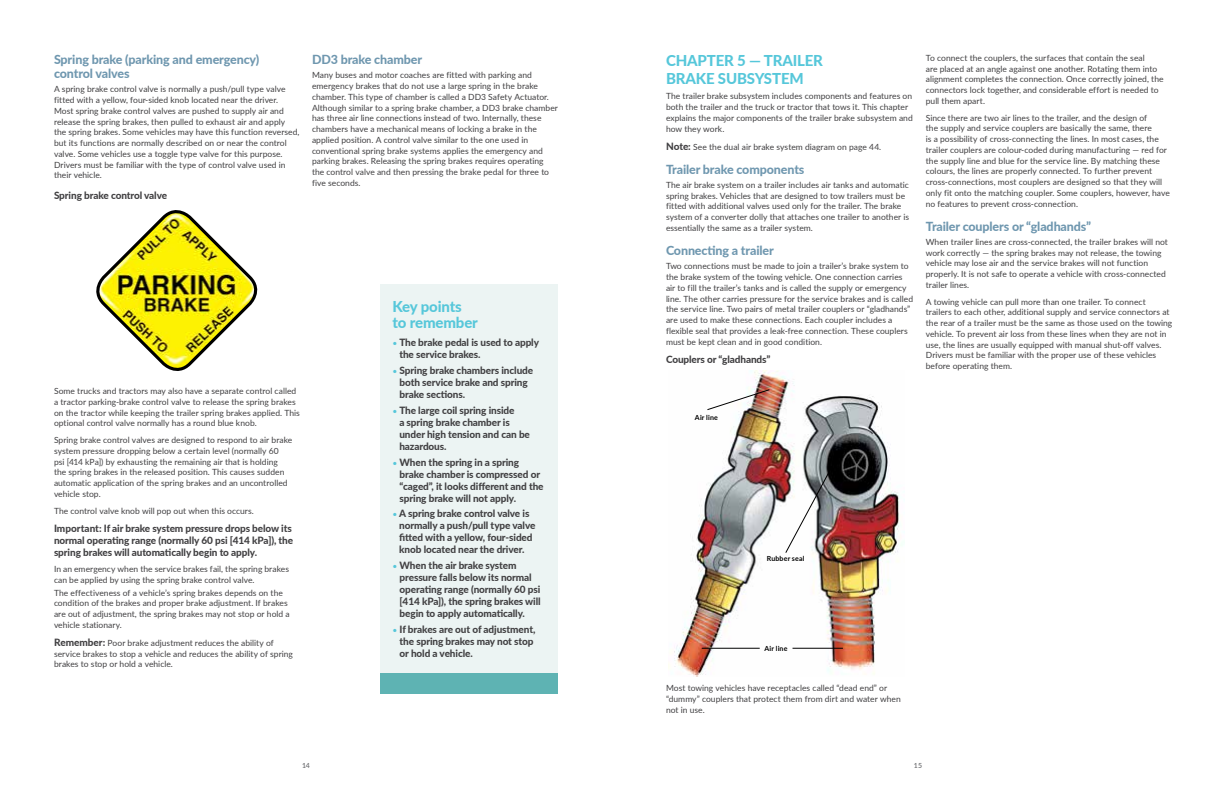
<style>
.page{position:relative;width:1224px;height:792px;background:#fff}
.page>*{position:absolute;margin:0;border:0;box-sizing:border-box;transform-origin:0 0}
.t1{font:800 15px/16px "Lato";letter-spacing:-.01em;color:#56c7da}
.t2{font:800 12.5px/14px "Lato";letter-spacing:-.01em;color:#6f97af}
.t3{font:800 10px/12px "Lato";letter-spacing:-.01em;color:#414042}
.t4{font:8.5px/10.8px "Lato";letter-spacing:.005em;color:#414042}
.t5{font:700 7px "Lato";letter-spacing:.02em;color:#000}
.t6{font:600 7px "Lato";color:#6d6e71}
.s1{font-weight:800;font-size:10px}
.s2{font-weight:400;font-size:8.5px;color:#56c7da}
</style>
<div class="page">
<div style="left:381px;top:284px;width:177px;height:410px;background:#ecf4f3"></div>
<div style="left:381px;top:673px;width:177px;height:21px;background:#5eb3b3"></div>
<img style="left:668px;top:370px;width:235px;height:306px">
<svg style="left:707px;top:389px;width:63px;height:22px"></svg>
<hr style="left:702px;top:648px;width:58px;height:1px;background:#000">
<hr style="left:793px;top:648px;width:50px;height:1px;background:#000">
<img style="left:785px;top:457px;width:52px;height:97px">
<svg style="left:96px;top:210px;width:162px;height:161px"></svg>
<h2 class="t2" style="left:54px;top:52px;width:207px">Spring brake (parking and emergency) control valves</h2>
<p class="t4" style="left:54px;top:84px;width:247px">A spring brake control valve is normally a push/pull type valve fitted with a yellow, four-sided knob located near the driver.<br>Most spring brake control valves are pushed to supply air and release the spring brakes, then pulled to exhaust air and apply the spring brakes. Some vehicles may have this function reversed, but its functions are normally described on or near the control valve. Some vehicles use a toggle type valve for this purpose.<br>Drivers must be familiar with the type of control valve used in their vehicle.</p>
<p class="t3" style="left:54px;top:189px;width:115px">Spring brake control valve</p>
<h2 class="t2" style="left:312px;top:52px;width:112px">DD3 brake chamber</h2>
<p class="t4" style="left:312px;top:70px;width:247px">Many buses and motor coaches are fitted with parking and emergency brakes that do not use a large spring in the brake chamber. This type of chamber is called a DD3 Safety Actuator.<br>Although similar to a spring brake chamber, a DD3 brake chamber has three air line connections instead of two. Internally, these chambers have a mechanical means of locking a brake in the applied position. A control valve similar to the one used in conventional spring brake systems applies the emergency and parking brakes. Releasing the spring brakes requires operating the control valve and then pressing the brake pedal for three to five seconds.</p>
<p class="t4" style="left:54px;top:385px;width:247px">Some trucks and tractors may also have a separate control called a tractor parking-brake control valve to release the spring brakes on the tractor while keeping the trailer spring brakes applied. This optional control valve normally has a round blue knob.</p>
<p class="t4" style="left:54px;top:434px;width:240px">Spring brake control valves are designed to respond to air brake system pressure dropping below a certain level (normally 60<br>psi [414 kPa]) by exhausting the remaining air that is holding<br>the spring brakes in the released position. This causes sudden automatic application of the spring brakes and an uncontrolled vehicle stop.</p>
<p class="t4" style="left:54px;top:505px;width:201px">The control valve knob will pop out when this occurs.</p>
<p class="t3" style="left:54px;top:522px;width:241px">Important: If air brake system pressure drops below its normal operating range (normally 60 psi [414 kPa]), the spring brakes will automatically begin to apply.</p>
<p class="t4" style="left:54px;top:564px;width:237px">In an emergency when the service brakes fail, the spring brakes can be applied by using the spring brake control valve.</p>
<p class="t4" style="left:54px;top:587px;width:237px">The effectiveness of a vehicle’s spring brakes depends on the condition of the brakes and proper brake adjustment. If brakes are out of adjustment, the spring brakes may not stop or hold a vehicle stationary.</p>
<p class="t4" style="left:54px;top:637px;width:241px"><span class="s1">Remember:</span> Poor brake adjustment reduces the ability of service brakes to stop a vehicle and reduces the ability of spring brakes to stop or hold a vehicle.</p>
<h1 class="t1" style="left:393px;top:298px;width:87px">Key points to remember</h1>
<p class="t3" style="left:399px;top:336px;width:141px;text-indent:-7px"><span class="s2">•</span> The brake pedal is used to apply the service brakes.</p>
<p class="t3" style="left:400px;top:364px;width:135px;text-indent:-7px"><span class="s2">•</span> Spring brake chambers include both service brake and spring brake sections.</p>
<p class="t3" style="left:399px;top:404px;width:132px;text-indent:-7px"><span class="s2">•</span> The large coil spring inside<br>a spring brake chamber is under high tension and can be hazardous.</p>
<p class="t3" style="left:400px;top:456px;width:146px;text-indent:-7px"><span class="s2">•</span> When the spring in a spring brake chamber is compressed or “caged”, it looks different and the spring brake will not apply.</p>
<p class="t3" style="left:399px;top:507px;width:138px;text-indent:-7px"><span class="s2">•</span> A spring brake control valve is normally a push/pull type valve fitted with a yellow, four-sided knob located near the driver.</p>
<p class="t3" style="left:400px;top:559px;width:143px;text-indent:-7px"><span class="s2">•</span> When the air brake system pressure falls below its normal operating range (normally 60 psi [414 kPa]), the spring brakes will begin to apply automatically.</p>
<p class="t3" style="left:400px;top:623px;width:137px;text-indent:-7px"><span class="s2">•</span> If brakes are out of adjustment, the spring brakes may not stop or hold a vehicle.</p>
<h1 class="t1" style="left:666px;top:51px;width:159px;line-height:18px">CHAPTER 5 — TRAILER<br>BRAKE SUBSYSTEM</h1>
<p class="t4" style="left:666px;top:90px;width:248px">The trailer brake subsystem includes components and features on both the trailer and the truck or tractor that tows it. This chapter explains the major components of the trailer brake subsystem and how they work.</p>
<p class="t4" style="left:666px;top:141px;width:217px"><span class="s1">Note:</span> See the dual air brake system diagram on page 44.</p>
<h2 class="t2" style="left:666px;top:161px;width:140px">Trailer brake components</h2>
<p class="t4" style="left:666px;top:179px;width:245px">The air brake system on a trailer includes air tanks and automatic spring brakes. Vehicles that are designed to tow trailers must be fitted with additional valves used only for the trailer. The brake system of a converter dolly that attaches one trailer to another is essentially the same as a trailer system.</p>
<h2 class="t2" style="left:666px;top:243px;width:109px">Connecting a trailer</h2>
<p class="t4" style="left:666px;top:260px;width:249px">Two connections must be made to join a trailer’s brake system to the brake system of the towing vehicle. One connection carries air to fill the trailer’s tanks and is called the supply or emergency line. The other carries pressure for the service brakes and is called the service line. Two pairs of metal trailer couplers or “gladhands” are used to make these connections. Each coupler includes a flexible seal that provides a leak-free connection. These couplers must be kept clean and in good condition.</p>
<p class="t3" style="left:666px;top:352px;width:106px">Couplers or “gladhands”</p>
<p class="t4" style="left:926px;top:52px;width:239px">To connect the couplers, the surfaces that contain the seal<br>are placed at an angle against one another. Rotating them into alignment completes the connection. Once correctly joined, the connectors lock together, and considerable effort is needed to pull them apart.</p>
<p class="t4" style="left:926px;top:112px;width:246px">Since there are two air lines to the trailer, and the design of<br>the supply and service couplers are basically the same, there<br>is a possibility of cross-connecting the lines. In most cases, the trailer couplers are colour-coded during manufacturing — red for the supply line and blue for the service line. By matching these colours, the lines are properly connected. To further prevent cross-connections, most couplers are designed so that they will only fit onto the matching coupler. Some couplers, however, have no features to prevent cross-connection.</p>
<h2 class="t2" style="left:926px;top:218px;width:167px">Trailer couplers or “gladhands”</h2>
<p class="t4" style="left:926px;top:236px;width:244px">When trailer lines are cross-connected, the trailer brakes will not work correctly — the spring brakes may not release, the towing vehicle may lose air and the service brakes will not function properly. It is not safe to operate a vehicle with cross-connected trailer lines.</p>
<p class="t4" style="left:926px;top:296px;width:248px">A towing vehicle can pull more than one trailer. To connect trailers to each other, additional supply and service connectors at the rear of a trailer must be the same as those used on the towing vehicle. To prevent air loss from these lines when they are not in use, the lines are usually equipped with manual shut-off valves.<br>Drivers must be familiar with the proper use of these vehicles before operating them.</p>
<p class="t5" style="left:695px;top:412px;width:24px">Air line</p>
<p class="t5" style="left:767px;top:553px;width:39px">Rubber seal</p>
<p class="t5" style="left:765px;top:643px;width:24px">Air line</p>
<p class="t4" style="left:666px;top:682px;width:236px">Most towing vehicles have receptacles called “dead end” or “dummy” couplers that protect them from dirt and water when not in use.</p>
<p class="t6" style="left:302px;top:760px;width:9px">14</p>
<p class="t6" style="left:914px;top:760px;width:10px">15</p>
</div>
